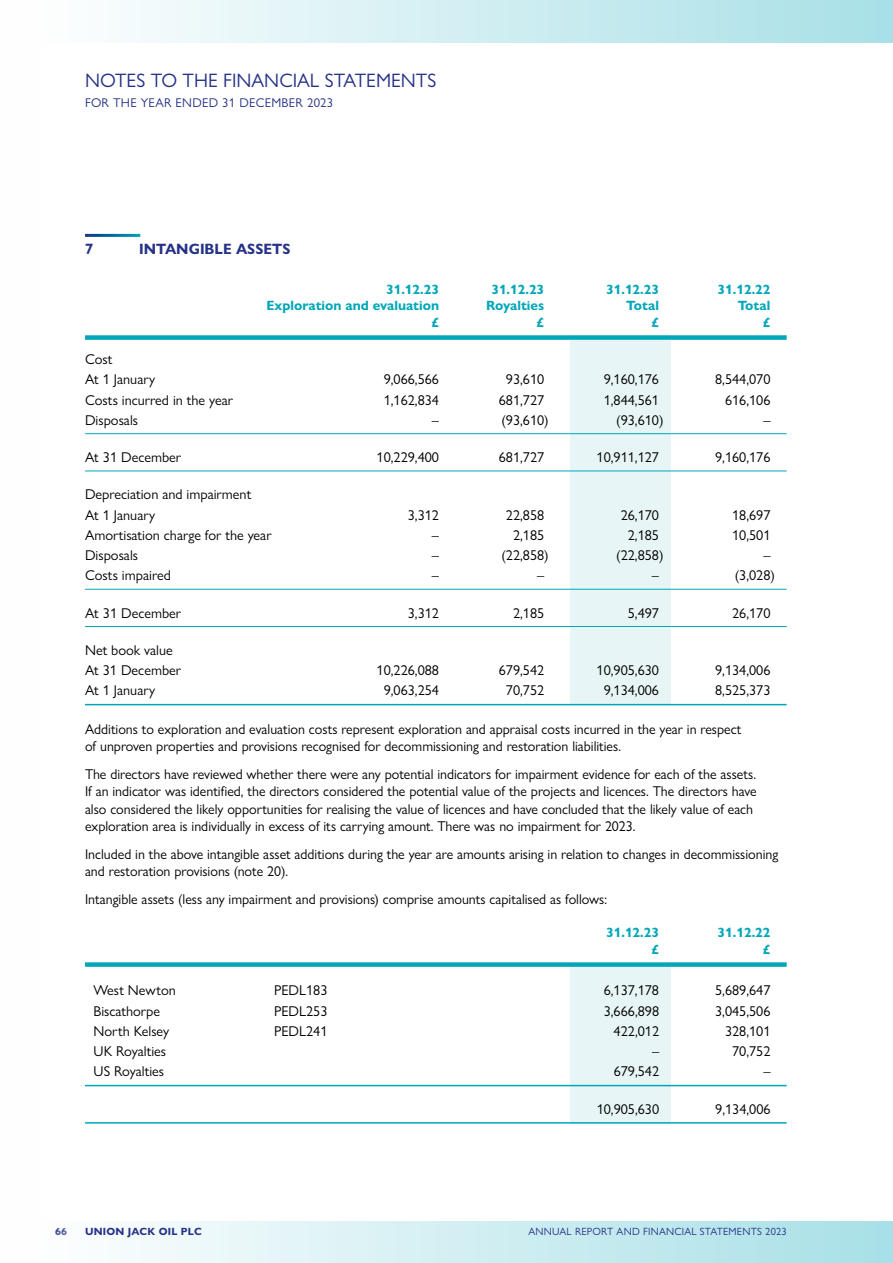
<style>
.page{position:relative;width:893px;height:1263px;background:#fff}
.page>*{position:absolute;margin:0;border:0;box-sizing:border-box;transform-origin:0 0}
.t1{font:19.5px "Gill Sans Nova";color:#263286}
.t2{font:700 15px "Gill Sans Nova";color:#263286}
.t3{font:14.25px/17.2px "Gill Sans Nova";color:#000}
.t4{font:700 13.5px "Gill Sans Nova";color:#00a7b8}
.t5{font:12.75px "Gill Sans Nova";letter-spacing:.02em;color:#263286}
.t6{font:10.5px "Gill Sans Nova";letter-spacing:.02em;color:#263286}
.t7{font:700 10.5px "Gill Sans Nova";letter-spacing:.02em;color:#263286}
</style>
<div class="page">
<div style="left:0;top:0;width:893px;height:1263px;background:linear-gradient(to right,#fff,#aae0e7)"></div>
<div style="left:43px;top:43px;width:850px;height:1177px;background:#fff"></div>
<div style="left:570px;top:335px;width:101px;height:370px;background:#e7f5f6"></div>
<div style="left:570px;top:965px;width:101px;height:158px;background:#e7f5f6"></div>
<div style="left:85px;top:335px;width:702px;height:5px;background:#00a7b8"></div>
<hr style="left:85px;top:433px;width:702px;height:1px;background:#00a7b8">
<hr style="left:85px;top:471px;width:702px;height:1px;background:#00a7b8">
<hr style="left:85px;top:589px;width:702px;height:1px;background:#00a7b8">
<hr style="left:85px;top:626px;width:702px;height:1px;background:#00a7b8">
<hr style="left:85px;top:704px;width:702px;height:1px;background:#00a7b8">
<div style="left:85px;top:962px;width:702px;height:5px;background:#00a7b8"></div>
<hr style="left:85px;top:1085px;width:702px;height:1px;background:#00a7b8">
<hr style="left:85px;top:1122px;width:702px;height:1px;background:#00a7b8">
<h1 class="t1" style="left:85px;top:68px;width:353px">NOTES TO THE FINANCIAL STATEMENTS</h1>
<p class="t5" style="left:85px;top:95px;width:250px">FOR THE YEAR ENDED 31 DECEMBER 2023</p>
<p class="t2" style="left:85px;top:239px;width:10px">7</p>
<p class="t2" style="left:139px;top:239px;width:153px">INTANGIBLE ASSETS</p>
<p class="t3" style="left:85px;top:349px;width:72px;line-height:20.2px">Cost<br>At 1 January</p>
<p class="t4" style="left:386px;top:281px;width:54px">31.12.23</p>
<p class="t4" style="left:491px;top:281px;width:54px">31.12.23</p>
<p class="t4" style="left:606px;top:281px;width:54px">31.12.23</p>
<p class="t4" style="left:718px;top:281px;width:54px">31.12.22</p>
<p class="t4" style="left:266px;top:297px;width:174px">Exploration and evaluation</p>
<p class="t4" style="left:486px;top:297px;width:60px">Royalties</p>
<p class="t4" style="left:626px;top:297px;width:34px">Total</p>
<p class="t4" style="left:738px;top:297px;width:34px">Total</p>
<p class="t4" style="left:431px;top:314px;width:9px">£</p>
<p class="t4" style="left:537px;top:314px;width:9px">£</p>
<p class="t4" style="left:651px;top:314px;width:9px">£</p>
<p class="t4" style="left:763px;top:314px;width:9px">£</p>
<p class="t3" style="left:384px;top:371px;width:57px">9,066,566</p>
<p class="t3" style="left:506px;top:371px;width:40px">93,610</p>
<p class="t3" style="left:604px;top:371px;width:57px">9,160,176</p>
<p class="t3" style="left:715px;top:371px;width:57px">8,544,070</p>
<p class="t3" style="left:85px;top:391px;width:150px">Costs incurred in the year</p>
<p class="t3" style="left:384px;top:391px;width:57px">1,162,834</p>
<p class="t3" style="left:499px;top:391px;width:47px">681,727</p>
<p class="t3" style="left:604px;top:391px;width:57px">1,844,561</p>
<p class="t3" style="left:725px;top:391px;width:47px">616,106</p>
<p class="t3" style="left:85px;top:411px;width:55px">Disposals</p>
<p class="t3" style="left:432px;top:411px;width:9px">–</p>
<p class="t3" style="left:501px;top:411px;width:49px">(93,610)</p>
<p class="t3" style="left:616px;top:411px;width:49px">(93,610)</p>
<p class="t3" style="left:763px;top:411px;width:9px">–</p>
<p class="t3" style="left:85px;top:448px;width:98px">At 31 December</p>
<p class="t3" style="left:377px;top:448px;width:64px">10,229,400</p>
<p class="t3" style="left:499px;top:448px;width:47px">681,727</p>
<p class="t3" style="left:597px;top:448px;width:64px">10,911,127</p>
<p class="t3" style="left:715px;top:448px;width:57px">9,160,176</p>
<p class="t3" style="left:85px;top:484px;width:168px;line-height:20.2px">Depreciation and impairment<br>At 1 January</p>
<p class="t3" style="left:408px;top:506px;width:33px">3,312</p>
<p class="t3" style="left:506px;top:506px;width:40px">22,858</p>
<p class="t3" style="left:621px;top:506px;width:40px">26,170</p>
<p class="t3" style="left:732px;top:506px;width:40px">18,697</p>
<p class="t3" style="left:85px;top:526px;width:188px">Amortisation charge for the year</p>
<p class="t3" style="left:432px;top:526px;width:9px">–</p>
<p class="t3" style="left:513px;top:526px;width:33px">2,185</p>
<p class="t3" style="left:628px;top:526px;width:33px">2,185</p>
<p class="t3" style="left:732px;top:526px;width:40px">10,501</p>
<p class="t3" style="left:85px;top:546px;width:55px">Disposals</p>
<p class="t3" style="left:432px;top:546px;width:9px">–</p>
<p class="t3" style="left:501px;top:546px;width:49px">(22,858)</p>
<p class="t3" style="left:616px;top:546px;width:49px">(22,858)</p>
<p class="t3" style="left:763px;top:546px;width:9px">–</p>
<p class="t3" style="left:85px;top:567px;width:87px">Costs impaired</p>
<p class="t3" style="left:432px;top:567px;width:9px">–</p>
<p class="t3" style="left:537px;top:567px;width:9px">–</p>
<p class="t3" style="left:652px;top:567px;width:9px">–</p>
<p class="t3" style="left:735px;top:567px;width:42px">(3,028)</p>
<p class="t3" style="left:85px;top:604px;width:98px">At 31 December</p>
<p class="t3" style="left:408px;top:604px;width:33px">3,312</p>
<p class="t3" style="left:513px;top:604px;width:33px">2,185</p>
<p class="t3" style="left:628px;top:604px;width:33px">5,497</p>
<p class="t3" style="left:732px;top:604px;width:40px">26,170</p>
<p class="t3" style="left:85px;top:640px;width:98px;line-height:20.2px">Net book value<br>At 31 December</p>
<p class="t3" style="left:377px;top:661px;width:64px">10,226,088</p>
<p class="t3" style="left:499px;top:661px;width:47px">679,542</p>
<p class="t3" style="left:597px;top:661px;width:64px">10,905,630</p>
<p class="t3" style="left:715px;top:661px;width:57px">9,134,006</p>
<p class="t3" style="left:85px;top:682px;width:72px">At 1 January</p>
<p class="t3" style="left:384px;top:682px;width:57px">9,063,254</p>
<p class="t3" style="left:506px;top:682px;width:40px">70,752</p>
<p class="t3" style="left:604px;top:682px;width:57px">9,134,006</p>
<p class="t3" style="left:715px;top:682px;width:57px">8,525,373</p>
<p class="t3" style="left:85px;top:720px;width:658px">Additions to exploration and evaluation costs represent exploration and appraisal costs incurred in the year in respect of unproven properties and provisions recognised for decommissioning and restoration liabilities.</p>
<p class="t3" style="left:85px;top:765px;width:673px">The directors have reviewed whether there were any potential indicators for impairment evidence for each of the assets.<br>If an indicator was identified, the directors considered the potential value of the projects and licences. The directors have also considered the likely opportunities for realising the value of licences and have concluded that the likely value of each exploration area is individually in excess of its carrying amount. There was no impairment for 2023.</p>
<p class="t3" style="left:85px;top:845px;width:695px">Included in the above intangible asset additions during the year are amounts arising in relation to changes in decommissioning and restoration provisions (note 20).</p>
<p class="t3" style="left:85px;top:890px;width:524px">Intangible assets (less any impairment and provisions) comprise amounts capitalised as follows:</p>
<p class="t4" style="left:606px;top:924px;width:54px">31.12.23</p>
<p class="t4" style="left:718px;top:924px;width:54px">31.12.22</p>
<p class="t4" style="left:651px;top:941px;width:9px">£</p>
<p class="t4" style="left:763px;top:941px;width:9px">£</p>
<p class="t3" style="left:94px;top:982px;width:84px">West Newton</p>
<p class="t3" style="left:274px;top:982px;width:55px">PEDL183</p>
<p class="t3" style="left:604px;top:982px;width:57px">6,137,178</p>
<p class="t3" style="left:715px;top:982px;width:57px">5,689,647</p>
<p class="t3" style="left:94px;top:1002px;width:68px">Biscathorpe</p>
<p class="t3" style="left:274px;top:1002px;width:55px">PEDL253</p>
<p class="t3" style="left:604px;top:1002px;width:57px">3,666,898</p>
<p class="t3" style="left:715px;top:1002px;width:57px">3,045,506</p>
<p class="t3" style="left:94px;top:1022px;width:77px">North Kelsey</p>
<p class="t3" style="left:274px;top:1022px;width:55px">PEDL241</p>
<p class="t3" style="left:614px;top:1022px;width:47px">422,012</p>
<p class="t3" style="left:725px;top:1022px;width:47px">328,101</p>
<p class="t3" style="left:94px;top:1042px;width:74px">UK Royalties</p>
<p class="t3" style="left:652px;top:1042px;width:9px">–</p>
<p class="t3" style="left:732px;top:1042px;width:40px">70,752</p>
<p class="t3" style="left:94px;top:1063px;width:72px">US Royalties</p>
<p class="t3" style="left:614px;top:1063px;width:47px">679,542</p>
<p class="t3" style="left:763px;top:1063px;width:9px">–</p>
<p class="t3" style="left:597px;top:1100px;width:64px">10,905,630</p>
<p class="t3" style="left:715px;top:1100px;width:57px">9,134,006</p>
<p class="t7" style="left:55px;top:1225px;width:13px">66</p>
<p class="t7" style="left:85px;top:1225px;width:118px">UNION JACK OIL PLC</p>
<p class="t6" style="left:528px;top:1225px;width:260px">ANNUAL REPORT AND FINANCIAL STATEMENTS 2023</p>
</div>
